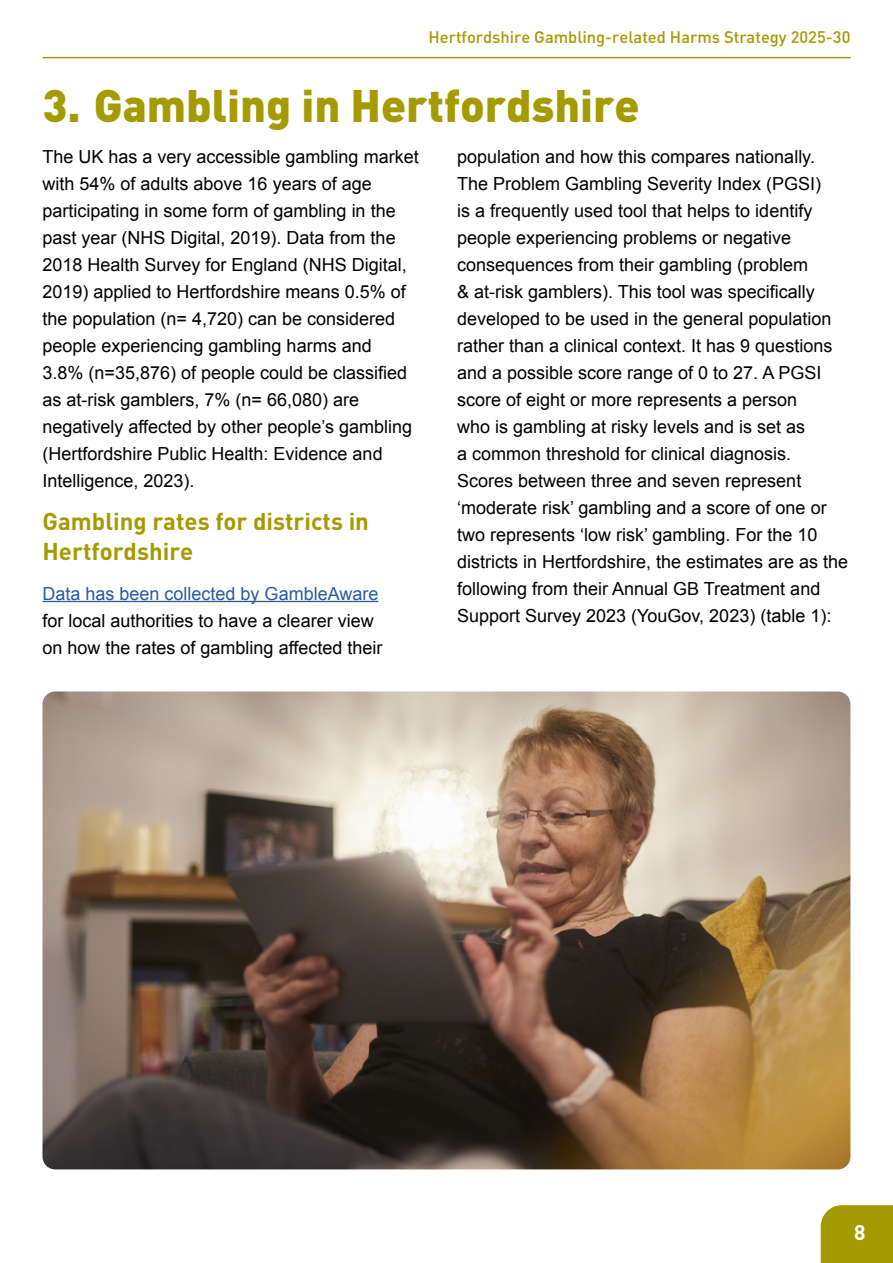
<style>
.page{position:relative;width:893px;height:1263px;background:#fff}
.page>*{position:absolute;margin:0;border:0;box-sizing:border-box;transform-origin:0 0}
.Heading1{font:900 45px "DIN";color:#a59a00}
.t1{font:700 24px/30px "DIN";color:#a59a00}
.t2{font:700 21px "DIN";color:#fff}
.t3{font:18px/27px "Arial";color:#000}
.t4{font:500 16.5px "DIN";color:#a59a00}
.s1{color:#275b9b}
</style>
<div class="page">
<hr style="left:43px;top:57px;width:807px;height:1px;background:#a59a00">
<div style="left:821px;top:1205px;width:72px;height:58px;background:#a59a00"></div>
<hr style="left:43px;top:601px;width:335px;height:1px;background:#275b9b">
<img style="left:43px;top:691px;width:807px;height:478px">
<p class="t4" style="left:428px;top:26px;width:423px">Hertfordshire Gambling-related Harms Strategy 2025-30</p>
<h2 class="Heading1" style="left:43px;top:75px;width:599px">3. Gambling in Hertfordshire</h2>
<h2 class="t3" style="left:43px;top:143px;width:378px">The UK has a very accessible gambling market with 54% of adults above 16 years of age participating in some form of gambling in the past year (NHS Digital, 2019). Data from the 2018 Health Survey for England (NHS Digital, 2019) applied to Hertfordshire means 0.5% of the population (n= 4,720) can be considered people experiencing gambling harms and<br>3.8% (n=35,876) of people could be classified as at-risk gamblers, 7% (n= 66,080) are negatively affected by other people’s gambling (Hertfordshire Public Health: Evidence and Intelligence, 2023).</h2>
<h2 class="t1" style="left:43px;top:505px;width:328px">Gambling rates for districts in<br>Hertfordshire</h2>
<h2 class="t3" style="left:43px;top:580px;width:341px"><span class="s1">Data has been collected by GambleAware </span>for local authorities to have a clearer view on how the rates of gambling affected their</h2>
<h2 class="t3" style="left:457px;top:143px;width:393px">population and how this compares nationally.<br>The Problem Gambling Severity Index (PGSI)<br>is a frequently used tool that helps to identify people experiencing problems or negative consequences from their gambling (problem<br>&amp; at-risk gamblers). This tool was specifically developed to be used in the general population rather than a clinical context. It has 9 questions and a possible score range of 0 to 27. A PGSI score of eight or more represents a person<br>who is gambling at risky levels and is set as<br>a common threshold for clinical diagnosis.<br>Scores between three and seven represent ‘moderate risk’ gambling and a score of one or two represents ‘low risk’ gambling. For the 10 districts in Hertfordshire, the estimates are as the following from their Annual GB Treatment and Support Survey 2023 (YouGov, 2023) (table 1):</h2>
<p class="t2" style="left:854px;top:1219px;width:13px">8</p>
</div>
